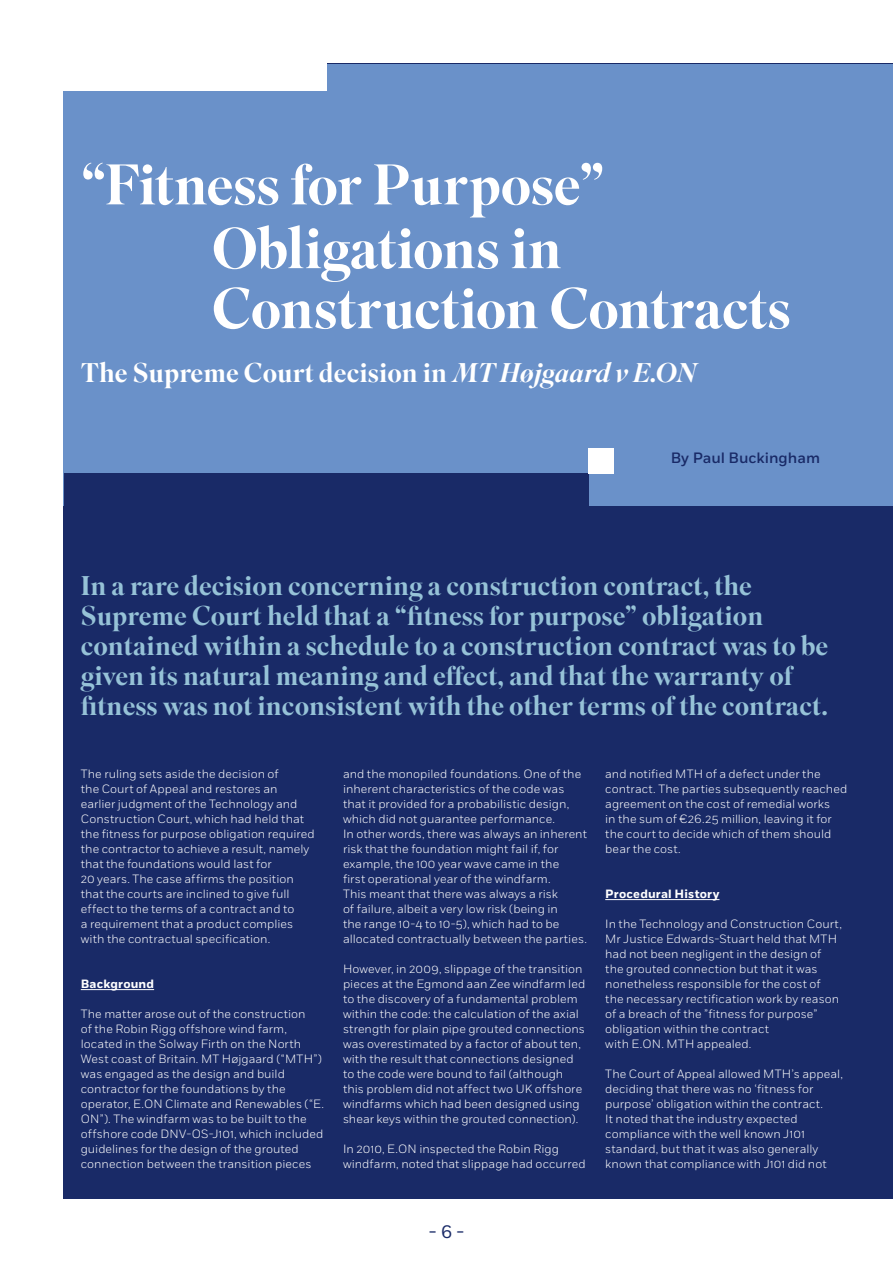
<style>
.page{position:relative;width:893px;height:1263px;background:#fff}
.page>*{position:absolute;margin:0;border:0;box-sizing:border-box;transform-origin:0 0}
.t1{font:500 57px/60px "Superior Title";letter-spacing:-.01em;color:#fff}
.t2{font:500 27px/30px "Superior Title";color:#96c2d7}
.t3{font:500 27px "Superior Title";color:#fff}
.t4{font:18px "Fort";color:#192a67}
.t5{font:500 15px "Fort";color:#192a67}
.t6{font:300 12px/15px "Fort";letter-spacing:.005em;color:#fff}
.t7{font:700 12px "Fort";letter-spacing:.015em;color:#fff}
.s1{font-style:italic}
</style>
<div class="page">
<div style="left:64px;top:64px;width:829px;height:1135px;background:#192a67"></div>
<hr style="left:81px;top:989px;width:73px;height:1px;background:#fff">
<hr style="left:605px;top:899px;width:114px;height:1px;background:#fff">
<div style="left:64px;top:64px;width:829px;height:442px;background:#6a91c9"></div>
<div style="left:64px;top:474px;width:524px;height:47px;background:#192a67"></div>
<div style="left:0;top:0;width:326px;height:90px;background:#fff"></div>
<div style="left:588px;top:448px;width:26px;height:26px;background:#fff"></div>
<h1 class="t1" style="left:81px;top:157px;width:525px">“Fitness for Purpose”</h1>
<h1 class="t1" style="left:212px;top:220px;width:580px">Obligations in<br>Construction Contracts</h1>
<h2 class="t3" style="left:81px;top:356px;width:617px">The Supreme Court decision in <span class="s1">MT Højgaard v E.ON</span></h2>
<p class="t5" style="left:671px;top:449px;width:151px">By Paul Buckingham</p>
<p class="t2" style="left:81px;top:572px;width:749px">In a rare decision concerning a construction contract, the Supreme Court held that a “fitness for purpose” obligation contained within a schedule to a construction contract was to be given its natural meaning and effect, and that the warranty of fitness was not inconsistent with the other terms of the contract.</p>
<p class="t6" style="left:81px;top:767px;width:235px">The ruling sets aside the decision of<br>the Court of Appeal and restores an earlier judgment of the Technology and Construction Court, which had held that the fitness for purpose obligation required the contractor to achieve a result, namely that the foundations would last for<br>20 years. The case affirms the position that the courts are inclined to give full effect to the terms of a contract and to<br>a requirement that a product complies with the contractual specification.</p>
<p class="t7" style="left:81px;top:977px;width:75px">Background</p>
<p class="t6" style="left:81px;top:1007px;width:245px">The matter arose out of the construction<br>of the Robin Rigg offshore wind farm, located in the Solway Firth on the North West coast of Britain. MT Højgaard (“MTH”) was engaged as the design and build contractor for the foundations by the operator, E.ON Climate and Renewables (“E.<br>ON”). The windfarm was to be built to the offshore code DNV-OS-J101, which included guidelines for the design of the grouted connection between the transition pieces</p>
<p class="t6" style="left:343px;top:767px;width:245px">and the monopiled foundations. One of the inherent characteristics of the code was that it provided for a probabilistic design, which did not guarantee performance.<br>In other words, there was always an inherent risk that the foundation might fail if, for example, the 100 year wave came in the<br>first operational year of the windfarm.<br>This meant that there was always a risk<br>of failure, albeit a very low risk (being in<br>the range 10-4 to 10-5), which had to be allocated contractually between the parties.</p>
<p class="t6" style="left:343px;top:962px;width:244px">However, in 2009, slippage of the transition pieces at the Egmond aan Zee windfarm led to the discovery of a fundamental problem within the code: the calculation of the axial strength for plain pipe grouted connections was overestimated by a factor of about ten, with the result that connections designed to the code were bound to fail (although this problem did not affect two UK offshore windfarms which had been designed using shear keys within the grouted connection).</p>
<p class="t6" style="left:343px;top:1142px;width:244px">In 2010, E.ON inspected the Robin Rigg windfarm, noted that slippage had occurred</p>
<p class="t6" style="left:605px;top:767px;width:244px">and notified MTH of a defect under the contract. The parties subsequently reached agreement on the cost of remedial works<br>in the sum of €26.25 million, leaving it for the court to decide which of them should bear the cost.</p>
<p class="t7" style="left:605px;top:887px;width:116px">Procedural History</p>
<p class="t6" style="left:605px;top:917px;width:238px">In the Technology and Construction Court, Mr Justice Edwards-Stuart held that MTH had not been negligent in the design of the grouted connection but that it was nonetheless responsible for the cost of the necessary rectification work by reason of a breach of the ”fitness for purpose” obligation within the contract<br>with E.ON. MTH appealed.</p>
<p class="t6" style="left:605px;top:1067px;width:239px">The Court of Appeal allowed MTH’s appeal, deciding that there was no ‘fitness for purpose’ obligation within the contract.<br>It noted that the industry expected compliance with the well known J101 standard, but that it was also generally known that compliance with J101 did not</p>
<h3 class="t4" style="left:429px;top:1221px;width:37px">- 6 -</h3>
</div>
